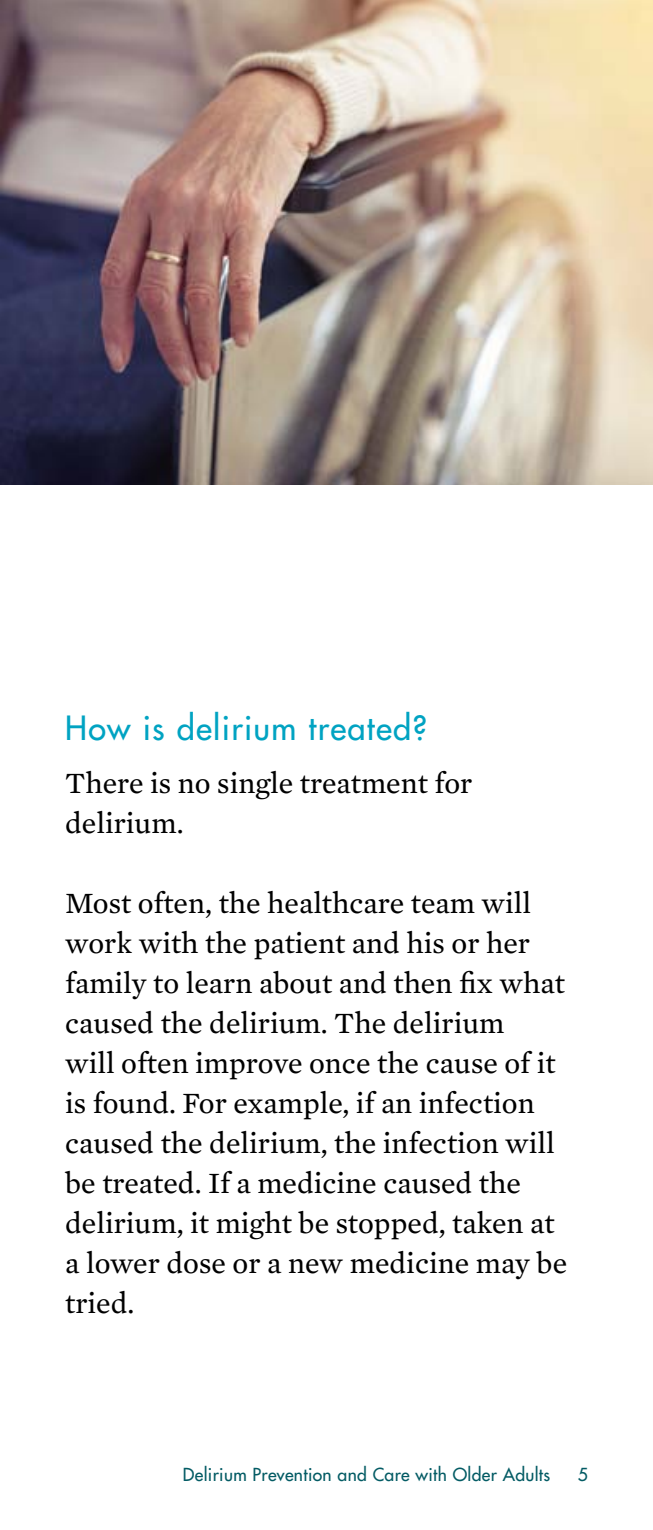
<style>
.page{position:relative;width:653px;height:1530px;background:#fff}
.page>*{position:absolute;margin:0;border:0;box-sizing:border-box;transform-origin:0 0}
.t1{font:32.5px "Futura";letter-spacing:.04em;color:#00a3c2}
.t2{font:30px/40px "Mercury Text G2";color:#000}
.t3{font:17.5px "Futura";letter-spacing:.02em;color:#035b64}
</style>
<div class="page">
<img style="left:0;top:0;width:652px;height:484px">
<p class="t1" style="left:65px;top:707px;width:363px">How is delirium treated?</p>
<p class="t2" style="left:65px;top:763px;width:408px">There is no single treatment for delirium.</p>
<p class="t2" style="left:65px;top:883px;width:503px">Most often, the healthcare team will work with the patient and his or her family to learn about and then fix what caused the delirium. The delirium<br>will often improve once the cause of it is found. For example, if an infection caused the delirium, the infection will be treated. If a medicine caused the delirium, it might be stopped, taken at a lower dose or a new medicine may be tried.</p>
<p class="t3" style="left:183px;top:1463px;width:369px">Delirium Prevention and Care with Older Adults</p>
<p class="t3" style="left:577px;top:1463px;width:12px">5</p>
</div>
